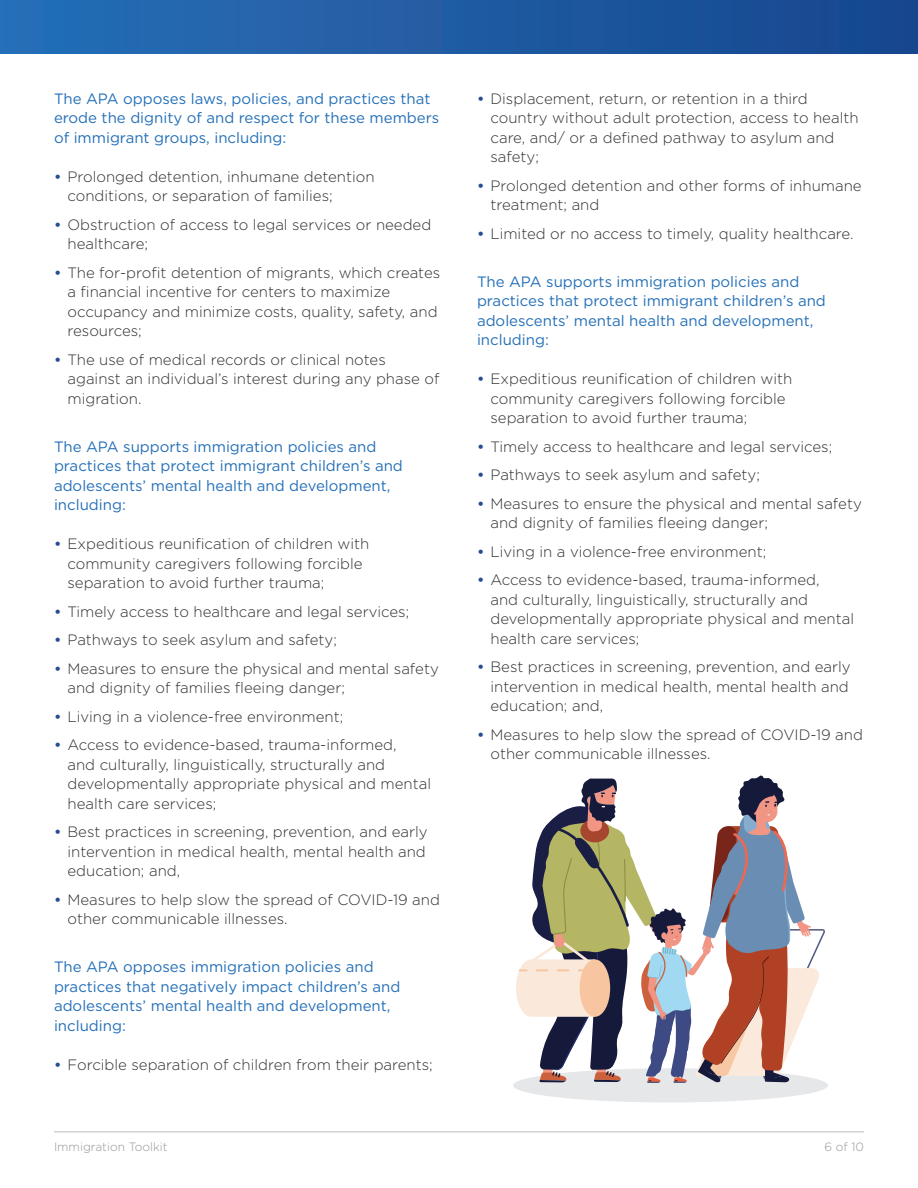
<style>
.page{position:relative;width:918px;height:1188px;background:#fff}
.page>*{position:absolute;margin:0;border:0;box-sizing:border-box;transform-origin:0 0}
.t1{font:300 15px/19.5px "Gotham";color:#312f30}
.t2{font:15px/19.5px "Gotham";color:#2570b8}
.t3{font:300 12px "Gotham";color:#939598}
.s1{font-weight:500;color:#264c92}
</style>
<div class="page">
<hr style="left:54px;top:1131px;width:810px;height:1px;background:#d1d2d4">
<div style="left:0;top:0;width:918px;height:54px;background:linear-gradient(to right,#2870b7,#17468e)"></div>
<div style="left:513px;top:1068px;width:315px;height:34px;background:#e6e7e9;border-radius:50%"></div>
<svg style="left:516px;top:776px;width:309px;height:307px"></svg>
<p class="t2" style="left:54px;top:88px;width:387px">The APA opposes laws, policies, and practices that erode the dignity of and respect for these members of immigrant groups, including:</p>
<p class="t1" style="left:68px;top:166px;width:309px;text-indent:-14px"><span class="s1">•</span> Prolonged detention, inhumane detention conditions, or separation of families;</p>
<p class="t1" style="left:68px;top:214px;width:365px;text-indent:-14px"><span class="s1">•</span> Obstruction of access to legal services or needed healthcare;</p>
<p class="t1" style="left:68px;top:262px;width:374px;text-indent:-14px"><span class="s1">•</span> The for-profit detention of migrants, which creates a financial incentive for centers to maximize occupancy and minimize costs, quality, safety, and resources;</p>
<p class="t1" style="left:68px;top:349px;width:374px;text-indent:-14px"><span class="s1">•</span> The use of medical records or clinical notes against an individual’s interest during any phase of migration.</p>
<p class="t2" style="left:54px;top:436px;width:350px">The APA supports immigration policies and practices that protect immigrant children’s and adolescents’ mental health and development, including:</p>
<p class="t1" style="left:68px;top:534px;width:303px;text-indent:-14px"><span class="s1">•</span> Expeditious reunification of children with community caregivers following forcible separation to avoid further trauma;</p>
<p class="t1" style="left:54px;top:601px;width:357px"><span class="s1">•</span> Timely access to healthcare and legal services;</p>
<p class="t1" style="left:54px;top:630px;width:285px"><span class="s1">•</span> Pathways to seek asylum and safety;</p>
<p class="t1" style="left:68px;top:658px;width:373px;text-indent:-14px"><span class="s1">•</span> Measures to ensure the physical and mental safety and dignity of families fleeing danger;</p>
<p class="t1" style="left:54px;top:706px;width:291px"><span class="s1">•</span> Living in a violence-free environment;</p>
<p class="t1" style="left:68px;top:735px;width:365px;text-indent:-14px"><span class="s1">•</span> Access to evidence-based, trauma-informed,<br>and culturally, linguistically, structurally and developmentally appropriate physical and mental health care services;</p>
<p class="t1" style="left:68px;top:822px;width:362px;text-indent:-14px"><span class="s1">•</span> Best practices in screening, prevention, and early intervention in medical health, mental health and education; and,</p>
<p class="t1" style="left:68px;top:889px;width:374px;text-indent:-14px"><span class="s1">•</span> Measures to help slow the spread of COVID-19 and other communicable illnesses.</p>
<p class="t2" style="left:54px;top:957px;width:348px">The APA opposes immigration policies and practices that negatively impact children’s and adolescents’ mental health and development, including:</p>
<p class="t1" style="left:54px;top:1054px;width:380px"><span class="s1">•</span> Forcible separation of children from their parents;</p>
<p class="t1" style="left:490px;top:88px;width:370px;text-indent:-14px"><span class="s1">•</span> Displacement, return, or retention in a third country without adult protection, access to health care, and/ or a defined pathway to asylum and safety;</p>
<p class="t1" style="left:490px;top:175px;width:373px;text-indent:-14px"><span class="s1">•</span> Prolonged detention and other forms of inhumane treatment; and</p>
<p class="t1" style="left:477px;top:223px;width:378px"><span class="s1">•</span> Limited or no access to timely, quality healthcare.</p>
<p class="t2" style="left:477px;top:271px;width:350px">The APA supports immigration policies and practices that protect immigrant children’s and adolescents’ mental health and development, including:</p>
<p class="t1" style="left:490px;top:369px;width:303px;text-indent:-14px"><span class="s1">•</span> Expeditious reunification of children with community caregivers following forcible separation to avoid further trauma;</p>
<p class="t1" style="left:477px;top:436px;width:357px"><span class="s1">•</span> Timely access to healthcare and legal services;</p>
<p class="t1" style="left:477px;top:465px;width:285px"><span class="s1">•</span> Pathways to seek asylum and safety;</p>
<p class="t1" style="left:490px;top:493px;width:373px;text-indent:-14px"><span class="s1">•</span> Measures to ensure the physical and mental safety and dignity of families fleeing danger;</p>
<p class="t1" style="left:477px;top:541px;width:291px"><span class="s1">•</span> Living in a violence-free environment;</p>
<p class="t1" style="left:490px;top:570px;width:365px;text-indent:-14px"><span class="s1">•</span> Access to evidence-based, trauma-informed,<br>and culturally, linguistically, structurally and developmentally appropriate physical and mental health care services;</p>
<p class="t1" style="left:490px;top:657px;width:362px;text-indent:-14px"><span class="s1">•</span> Best practices in screening, prevention, and early intervention in medical health, mental health and education; and,</p>
<p class="t1" style="left:490px;top:724px;width:374px;text-indent:-14px"><span class="s1">•</span> Measures to help slow the spread of COVID-19 and other communicable illnesses.</p>
<p class="t3" style="left:54px;top:1139px;width:115px">Immigration Toolkit</p>
<p class="t3" style="left:825px;top:1139px;width:41px">6 of 10</p>
</div>
